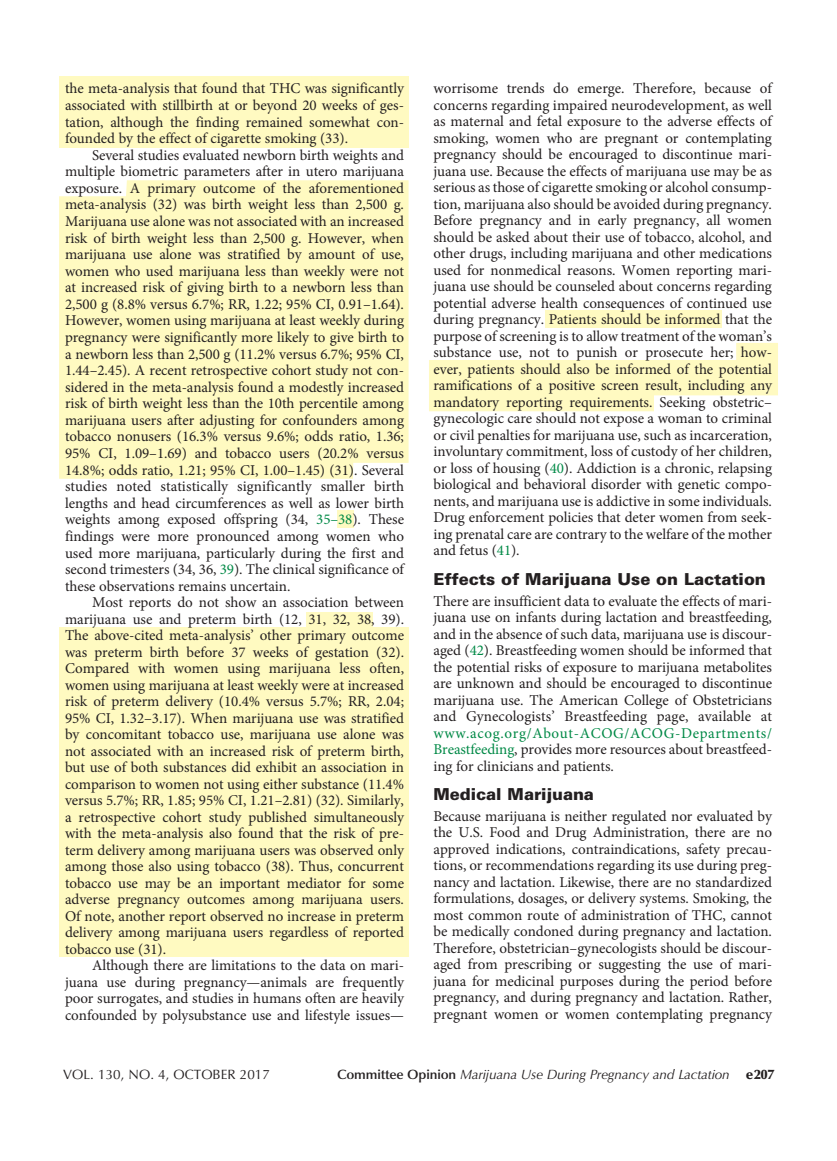
<style>
.page{position:relative;width:837px;height:1161px;background:#fff}
.page>*{position:absolute;margin:0;border:0;box-sizing:border-box;transform-origin:0 0}
.Head_1{font:900 16.5px "Univers LT Std";letter-spacing:-.005em;color:#231f20}
.body_text{font:15px/16.5px "Minion Pro";letter-spacing:-.005em;color:#231f20;text-align:justify}
.body_text_1st{font:15px/16.5px "Minion Pro";letter-spacing:-.005em;color:#231f20;text-align:justify}
.t1{font:italic 13.5px "Optima LT Std";letter-spacing:-.01em;color:#231f20}
.t2{font:13.5px "Optima LT Std";color:#231f20}
.s1{color:#008946}
.s2{font-weight:600;font-style:normal}
.s3{font-weight:900;font-style:normal}
</style>
<div class="page">
<div style="left:306px;top:612px;width:67px;height:15px;background:#fffac1"></div>
<div style="left:59px;top:627px;width:350px;height:330px;background:#fffac1"></div>
<div style="left:337px;top:510px;width:16px;height:18px;background:#fffac1"></div>
<svg style="left:429px;top:343px;width:349px;height:68px"></svg>
<div style="left:545px;top:310px;width:177px;height:18px;background:#fffac1"></div>
<div style="left:59px;top:180px;width:350px;height:299px;background:#fffac1"></div>
<div style="left:59px;top:76px;width:350px;height:72px;background:#fffac1"></div>
<p class="body_text" style="left:65px;top:80px;width:341px">the meta-analysis that found that THC was significantly associated with stillbirth at or beyond 20 weeks of ges&shy;tation, although the finding remained somewhat con&shy;founded by the effect of cigarette smoking (33).</p>
<p class="body_text" style="left:65px;top:147px;width:341px;text-indent:27px">Several studies evaluated newborn birth weights and multiple biometric parameters after in utero marijuana exposure. A primary outcome of the aforementioned meta-analysis (32) was birth weight less than 2,500 g.<br>Marijuana use alone was not associated with an increased risk of birth weight less than 2,500 g. However, when marijuana use alone was stratified by amount of use, women who used marijuana less than weekly were not at increased risk of giving birth to a newborn less than 2,500 g (8.8% versus 6.7%; RR, 1.22; 95% CI, 0.91–1.64).<br>However, women using marijuana at least weekly during pregnancy were significantly more likely to give birth to a newborn less than 2,500 g (11.2% versus 6.7%; 95% CI, 1.44–2.45). A recent retrospective cohort study not con&shy;sidered in the meta-analysis found a modestly increased risk of birth weight less than the 10th percentile among marijuana users after adjusting for confounders among tobacco nonusers (16.3% versus 9.6%; odds ratio, 1.36; 95% CI, 1.09–1.69) and tobacco users (20.2% versus 14.8%; odds ratio, 1.21; 95% CI, 1.00–1.45) (31). Several studies noted statistically significantly smaller birth lengths and head circumferences as well as lower birth weights among exposed offspring (34, <span class="s1">35–38</span>). These findings were more pronounced among women who used more marijuana, particularly during the first and second trimesters (34, 36, <span class="s1">39</span>). The clinical significance of these observations remains uncertain.</p>
<p class="body_text" style="left:65px;top:594px;width:341px;text-indent:27px">Most reports do not show an association between marijuana use and preterm birth (12, 31, 32, 38, 39).<br>The above-cited meta-analysis’ other primary outcome was preterm birth before 37 weeks of gestation (32).<br>Compared with women using marijuana less often, women using marijuana at least weekly were at increased risk of preterm delivery (10.4% versus 5.7%; RR, 2.04; 95% CI, 1.32–3.17). When marijuana use was stratified by concomitant tobacco use, marijuana use alone was not associated with an increased risk of preterm birth, but use of both substances did exhibit an association in comparison to women not using either substance (11.4% versus 5.7%; RR, 1.85; 95% CI, 1.21–2.81) (32). Similarly, a retrospective cohort study published simultaneously with the meta-analysis also found that the risk of pre&shy;term delivery among marijuana users was observed only among those also using tobacco (38). Thus, concurrent tobacco use may be an important mediator for some adverse pregnancy outcomes among marijuana users.<br>Of note, another report observed no increase in preterm delivery among marijuana users regardless of reported tobacco use (31).</p>
<p class="body_text" style="left:65px;top:957px;width:341px;text-indent:27px">Although there are limitations to the data on mari&shy;juana use during pregnancy—animals are frequently poor surrogates, and studies in humans often are heavily confounded by polysubstance use and lifestyle issues—</p>
<p class="body_text" style="left:434px;top:80px;width:340px">worrisome trends do emerge. Therefore, because of concerns regarding impaired neurodevelopment, as well as maternal and fetal exposure to the adverse effects of smoking, women who are pregnant or contemplating pregnancy should be encouraged to discontinue mari&shy;juana use. Because the effects of marijuana use may be as serious as those of cigarette smoking or alcohol consump&shy;tion, marijuana also should be avoided during pregnancy.<br>Before pregnancy and in early pregnancy, all women should be asked about their use of tobacco, alcohol, and other drugs, including marijuana and other medications used for nonmedical reasons. Women reporting mari&shy;juana use should be counseled about concerns regarding potential adverse health consequences of continued use during pregnancy. Patients should be informed that the purpose of screening is to allow treatment of the woman’s substance use, not to punish or prosecute her; how&shy;ever, patients should also be informed of the potential ramifications of a positive screen result, including any mandatory reporting requirements. Seeking obstetric– gynecologic care should not expose a woman to criminal or civil penalties for marijuana use, such as incarceration, involuntary commitment, loss of custody of her children, or loss of housing (<span class="s1">40</span>). Addiction is a chronic, relapsing biological and behavioral disorder with genetic compo&shy;nents, and marijuana use is addictive in some individuals.<br>Drug enforcement policies that deter women from seek&shy;ing prenatal care are contrary to the welfare of the mother and fetus (<span class="s1">41</span>).</p>
<p class="Head_1" style="left:434px;top:568px;width:334px">Effects of Marijuana Use on Lactation</p>
<p class="body_text_1st" style="left:434px;top:593px;width:340px">There are insufficient data to evaluate the effects of mari&shy;juana use on infants during lactation and breastfeeding, and in the absence of such data, marijuana use is discour&shy;aged (<span class="s1">42</span>). Breastfeeding women should be informed that the potential risks of exposure to marijuana metabolites are unknown and should be encouraged to discontinue marijuana use. The American College of Obstetricians and Gynecologists’ Breastfeeding page, available at <span class="s1">www.acog.org/About-ACOG/ACOG-Departments/ Breastfeeding</span>, provides more resources about breastfeed&shy;ing for clinicians and patients.</p>
<p class="Head_1" style="left:434px;top:784px;width:162px">Medical Marijuana</p>
<p class="body_text_1st" style="left:434px;top:808px;width:340px">Because marijuana is neither regulated nor evaluated by the U.S. Food and Drug Administration, there are no approved indications, contraindications, safety precau&shy;tions, or recommendations regarding its use during preg&shy;nancy and lactation. Likewise, there are no standardized formulations, dosages, or delivery systems. Smoking, the most common route of administration of THC, cannot be medically condoned during pregnancy and lactation.<br>Therefore, obstetrician–gynecologists should be discour&shy;aged from prescribing or suggesting the use of mari&shy;juana for medicinal purposes during the period before pregnancy, and during pregnancy and lactation. Rather, pregnant women or women contemplating pregnancy</p>
<p class="t2" style="left:63px;top:1067px;width:208px">VOL. 130, NO. 4, OCTOBER 2017</p>
<p class="t1" style="left:337px;top:1067px;width:439px"><span class="s2">Committee Opinion</span> Marijuana Use During Pregnancy and Lactation <span class="s3">e207</span></p>
</div>
